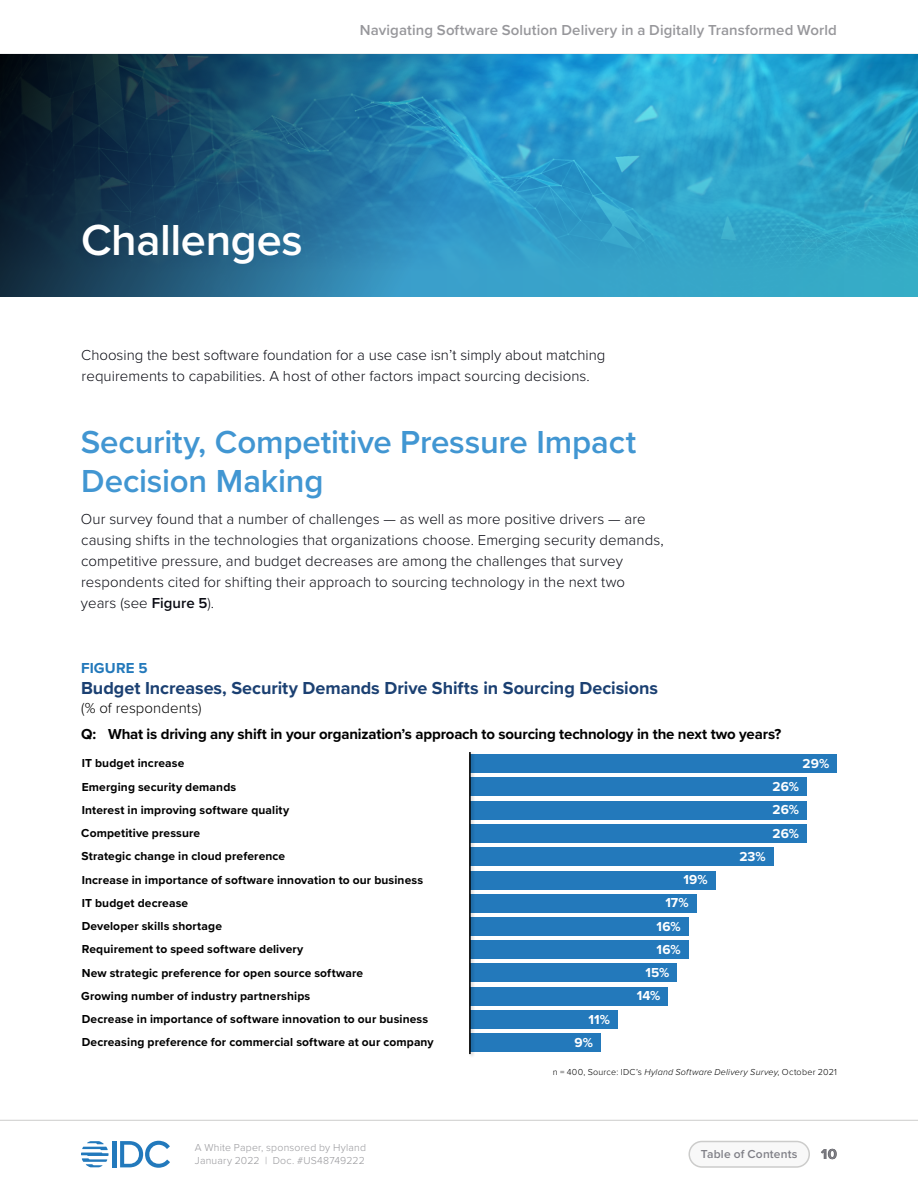
<style>
.page{position:relative;width:918px;height:1188px;background:#fff}
.page>*{position:absolute;margin:0;border:0;box-sizing:border-box;transform-origin:0 0}
.Titles{font:600 45px "Proxima Nova";letter-spacing:-.01em;color:#fff}
.t1{font:600 33px/39px "Proxima Nova";letter-spacing:-.005em;color:#4196d2}
.t2{font:700 18px "Proxima Nova";color:#1b4072}
.t3{font:300 15px/21px "Proxima Nova";letter-spacing:.005em;color:#0a0b13}
.t4{font:700 15px/26.1px "Proxima Nova";letter-spacing:-.01em;color:#000}
.t5{font:600 15px "Proxima Nova";letter-spacing:.005em;color:#97979b}
.t6{font:700 15px "Proxima Nova";letter-spacing:.01em;color:#2379bb}
.t7{font:700 13.5px "Proxima Nova";letter-spacing:.01em;color:#fff}
.t8{font:700 12px "Proxima Nova";letter-spacing:.01em;color:#000}
.t9{font:600 12px "Proxima Nova";letter-spacing:.015em;color:#808087}
.t10{font:300 10.5px/13.5px "Proxima Nova";letter-spacing:.02em;color:#97979b}
.t11{font:300 9px "Proxima Nova";letter-spacing:.025em;color:#000}
.s1{font-weight:600}
.s2{font-weight:300}
.s3{font-style:italic}
</style>
<div class="page">
<hr style="left:0;top:1120px;width:918px;height:1px;background:#cccccb">
<hr style="left:113px;top:1141px;width:4px;height:26px;background:#2279bc">
<svg style="left:120px;top:1141px;width:50px;height:27px"></svg>
<svg style="left:81px;top:1141px;width:28px;height:26px"></svg>
<div style="left:689px;top:1142px;width:120px;height:25px;background:#f8f8f8;border-radius:13px"></div>
<div style="left:688px;top:1141px;width:122px;height:27px;border:2px solid #cccccb;border-radius:13px"></div>
<img style="left:843px;top:54px;width:75px;height:243px">
<svg style="left:0;top:54px;width:843px;height:243px;background:#24799e"></svg>
<div style="left:470px;top:754px;width:367px;height:19px;background:#2379bb"></div>
<div style="left:470px;top:871px;width:246px;height:18px;background:#2379bb"></div>
<div style="left:470px;top:987px;width:198px;height:18px;background:#2379bb"></div>
<div style="left:470px;top:917px;width:218px;height:19px;background:#2379bb"></div>
<div style="left:470px;top:1033px;width:131px;height:19px;background:#2379bb"></div>
<div style="left:470px;top:801px;width:337px;height:19px;background:#2379bb"></div>
<div style="left:470px;top:778px;width:337px;height:18px;background:#2379bb"></div>
<div style="left:470px;top:847px;width:304px;height:19px;background:#2379bb"></div>
<div style="left:470px;top:963px;width:207px;height:19px;background:#2379bb"></div>
<div style="left:470px;top:894px;width:226px;height:19px;background:#2379bb"></div>
<div style="left:470px;top:1010px;width:148px;height:19px;background:#2379bb"></div>
<div style="left:470px;top:824px;width:337px;height:19px;background:#2379bb"></div>
<div style="left:470px;top:940px;width:218px;height:19px;background:#2379bb"></div>
<div style="left:468px;top:751px;width:7px;height:307px;background:#000;opacity:.25"></div>
<hr style="left:469px;top:752px;width:2px;height:302px;background:#000">
<p class="t5" style="left:360px;top:18px;width:479px">Navigating Software Solution Delivery in a Digitally Transformed World</p>
<p class="Titles" style="left:81px;top:206px;width:223px">Challenges</p>
<p class="t3" style="left:81px;top:344px;width:526px">Choosing the best software foundation for a use case isnʼt simply about matching requirements to capabilities. A host of other factors impact sourcing decisions.</p>
<p class="t1" style="left:81px;top:421px;width:557px">Security, Competitive Pressure Impact<br>Decision Making</p>
<p class="t3" style="left:81px;top:507px;width:584px">Our survey found that a number of challenges — as well as more positive drivers — are causing shifts in the technologies that organizations choose. Emerging security demands, competitive pressure, and budget decreases are among the challenges that survey respondents cited for shifting their approach to sourcing technology in the next two years (see <span class="s1">Figure 5</span>).</p>
<p class="t6" style="left:81px;top:656px;width:68px">FIGURE 5</p>
<p class="t2" style="left:81px;top:674px;width:578px">Budget Increases, Security Demands Drive Shifts in Sourcing Decisions</p>
<p class="t4" style="left:81px;top:695px;width:702px"><span class="s2">(% of respondents)<br></span>Q: What is driving any shift in your organizationʼs approach to sourcing technology in the next two years?</p>
<p class="t8" style="left:82px;top:754px;width:104px">IT budget increase</p>
<p class="t7" style="left:803px;top:753px;width:28px">29%</p>
<p class="t8" style="left:82px;top:778px;width:156px">Emerging security demands</p>
<p class="t7" style="left:773px;top:777px;width:28px">26%</p>
<p class="t8" style="left:82px;top:801px;width:209px">Interest in improving software quality</p>
<p class="t7" style="left:773px;top:800px;width:28px">26%</p>
<p class="t8" style="left:81px;top:824px;width:121px">Competitive pressure</p>
<p class="t7" style="left:773px;top:823px;width:28px">26%</p>
<p class="t8" style="left:81px;top:847px;width:205px">Strategic change in cloud preference</p>
<p class="t7" style="left:739px;top:846px;width:28px">23%</p>
<p class="t8" style="left:82px;top:871px;width:343px">Increase in importance of software innovation to our business</p>
<p class="t7" style="left:684px;top:870px;width:26px">19%</p>
<p class="t8" style="left:82px;top:894px;width:108px">IT budget decrease</p>
<p class="t7" style="left:665px;top:893px;width:25px">17%</p>
<p class="t8" style="left:82px;top:917px;width:142px">Developer skills shortage</p>
<p class="t7" style="left:657px;top:916px;width:26px">16%</p>
<p class="t8" style="left:82px;top:940px;width:223px">Requirement to speed software delivery</p>
<p class="t7" style="left:657px;top:939px;width:26px">16%</p>
<p class="t8" style="left:82px;top:964px;width:283px">New strategic preference for open source software</p>
<p class="t7" style="left:645px;top:963px;width:26px">15%</p>
<p class="t8" style="left:81px;top:987px;width:231px">Growing number of industry partnerships</p>
<p class="t7" style="left:637px;top:986px;width:25px">14%</p>
<p class="t8" style="left:82px;top:1010px;width:348px">Decrease in importance of software innovation to our business</p>
<p class="t7" style="left:588px;top:1009px;width:23px">11%</p>
<p class="t8" style="left:82px;top:1033px;width:354px">Decreasing preference for commercial software at our company</p>
<p class="t7" style="left:574px;top:1032px;width:20px">9%</p>
<p class="t11" style="left:553px;top:1065px;width:286px">n = 400, Source: IDCʼs <span class="s3">Hyland Software Delivery Survey</span>, October 2021</p>
<p class="t10" style="left:195px;top:1140px;width:173px">A White Paper, sponsored by Hyland<br>January 2022 | Doc. #US48749222</p>
<p class="t9" style="left:701px;top:1145px;width:98px">Table of Contents</p>
<p class="t4" style="left:821px;top:1140px;width:17px">10</p>
</div>
